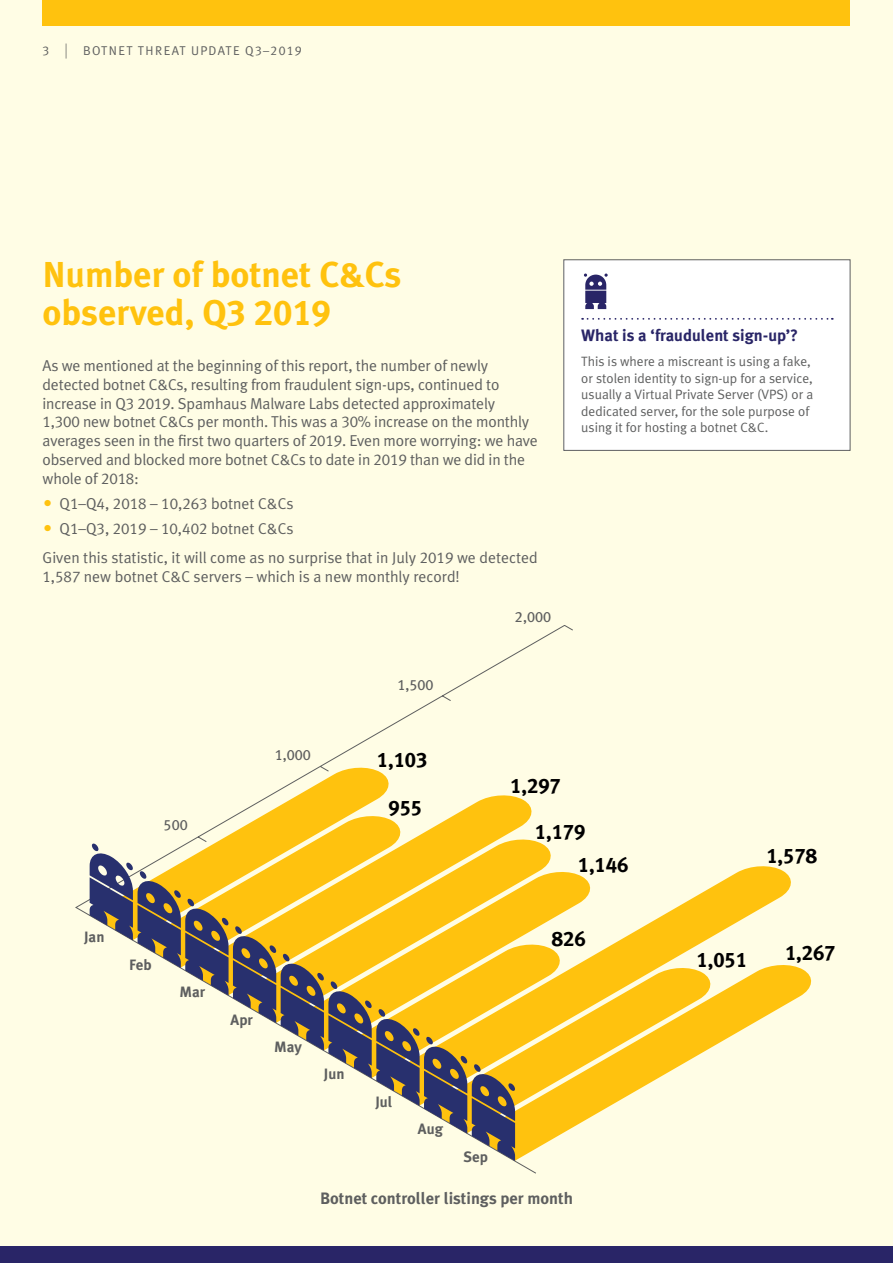
<style>
.page{position:relative;width:893px;height:1263px;background:#fffde5}
.page>*{position:absolute;margin:0;border:0;box-sizing:border-box;transform-origin:0 0}
.t1{font:700 36px/37.5px "Meta Plus";color:#ffc20e}
.t2{font:21px/45.5px "Meta Plus Bold Caps";color:#000}
.t3{font:700 16.5px "Meta Plus";color:#5e5f5f}
.t4{font:700 16.5px "Meta Plus";color:#292567}
.t5{font:15.75px/18.8px "Meta Plus Normal";letter-spacing:-.01em;color:#5e5f5f}
.t6{font:700 15px "Meta Plus";color:#5e5f5f}
.t7{font:15px "Meta Plus Book Caps";color:#5e5f5f}
.t8{font:13.5px/16.5px "Meta Plus Normal";color:#5e5f5f}
.t9{font:12.75px "Meta Plus Normal";letter-spacing:.1em;color:#5e5f5f}
.s1{font-family:"Meta Plus Normal Caps"}
.s2{font-family:"Swiss 721 BT";font-weight:300;font-size:15px}
.s3{font-family:"Meta Plus Bold Caps";font-weight:400}
.s4{font-family:"European Pi Three";color:#ffc20e}
</style>
<div class="page">
<div style="left:564px;top:260px;width:286px;height:190px;background:#fff"></div>
<svg style="left:582px;top:318px;width:251px;height:2px"></svg>
<div style="left:563px;top:259px;width:287px;height:192px;border:1px solid #5e5f5f"></div>
<svg style="left:584px;top:273px;width:24px;height:36px"></svg>
<svg style="left:574px;top:866px;width:217px;height:97px"></svg>
<svg style="left:574px;top:963px;width:238px;height:164px"></svg>
<svg style="left:75px;top:625px;width:499px;height:549px"></svg>
<svg style="left:90px;top:814px;width:474px;height:347px"></svg>
<div style="left:43px;top:0;width:807px;height:26px;background:#ffc20e"></div>
<div style="left:0;top:1246px;width:893px;height:17px;background:#292567"></div>
<p class="t9" style="left:43px;top:43px;width:261px"><span class="s1">3</span> <span class="s2">|</span> BOTNET THREAT UPDATE Q<span class="s1">3</span>–<span class="s1">2019</span></p>
<h1 class="t1" style="left:43px;top:256px;width:361px">Number of botnet C&amp;Cs observed, Q<span class="s3">3 2019</span></h1>
<p class="t5" style="left:43px;top:356px;width:497px">As we mentioned at the beginning of this report, the number of newly detected botnet C&amp;Cs, resulting from fraudulent sign-ups, continued to increase in Q<span class="s1">3 2019</span>. Spamhaus Malware Labs detected approximately<br><span class="s1">1,300</span> new botnet C&amp;Cs per month. This was a <span class="s1">30</span>% increase on the monthly averages seen in the first two quarters of <span class="s1">2019</span>. Even more worrying: we have observed and blocked more botnet C&amp;Cs to date in <span class="s1">2019</span> than we did in the whole of <span class="s1">2018</span>:</p>
<p class="t5" style="left:43px;top:491px;width:252px;line-height:25px"><span class="s4">"</span> Q<span class="s1">1</span>–Q<span class="s1">4</span>, <span class="s1">2018</span> – <span class="s1">10,263</span> botnet C&amp;Cs <span class="s4">"</span> Q<span class="s1">1</span>–Q<span class="s1">3</span>, <span class="s1">2019</span> – <span class="s1">10,402</span> botnet C&amp;Cs</p>
<p class="t5" style="left:43px;top:548px;width:497px">Given this statistic, it will come as no surprise that in July <span class="s1">2019</span> we detected<br><span class="s1">1,587</span> new botnet C&amp;C servers – which is a new monthly record!</p>
<p class="t7" style="left:397px;top:676px;width:38px">1,500</p>
<p class="t7" style="left:515px;top:608px;width:38px">2,000</p>
<p class="t4" style="left:581px;top:326px;width:218px">What is a ‘fraudulent sign-up’?</p>
<p class="t8" style="left:581px;top:353px;width:233px">This is where a miscreant is using a fake, or stolen identity to sign-up for a service, usually a Virtual Private Server (VPS) or a dedicated server, for the sole purpose of using it for hosting a botnet C&amp;C.</p>
<p class="t6" style="left:84px;top:928px;width:22px">Jan</p>
<p class="t7" style="left:164px;top:816px;width:26px">500</p>
<p class="t6" style="left:129px;top:956px;width:24px">Feb</p>
<p class="t6" style="left:179px;top:983px;width:27px">Mar</p>
<p class="t7" style="left:275px;top:746px;width:38px">1,000</p>
<h2 class="t2" style="left:377px;top:737px;width:52px">1,103</h2>
<h2 class="t2" style="left:388px;top:785px;width:35px">955</h2>
<h2 class="t2" style="left:535px;top:763px;width:52px;text-indent:-25px">1,297<br>1,179</h2>
<h2 class="t2" style="left:578px;top:842px;width:52px">1,146</h2>
<h2 class="t2" style="left:552px;top:916px;width:35px">826</h2>
<p class="t6" style="left:231px;top:1011px;width:24px">Apr</p>
<p class="t6" style="left:274px;top:1038px;width:29px">May</p>
<p class="t6" style="left:324px;top:1065px;width:22px">Jun</p>
<p class="t6" style="left:375px;top:1093px;width:19px">Jul</p>
<p class="t6" style="left:418px;top:1120px;width:26px">Aug</p>
<p class="t6" style="left:463px;top:1148px;width:26px">Sep</p>
<p class="t3" style="left:320px;top:1188px;width:254px">Botnet controller listings per month</p>
<h2 class="t2" style="left:766px;top:833px;width:52px">1,578</h2>
<h2 class="t2" style="left:696px;top:937px;width:52px">1,051</h2>
<h2 class="t2" style="left:785px;top:930px;width:52px">1,267</h2>
</div>
